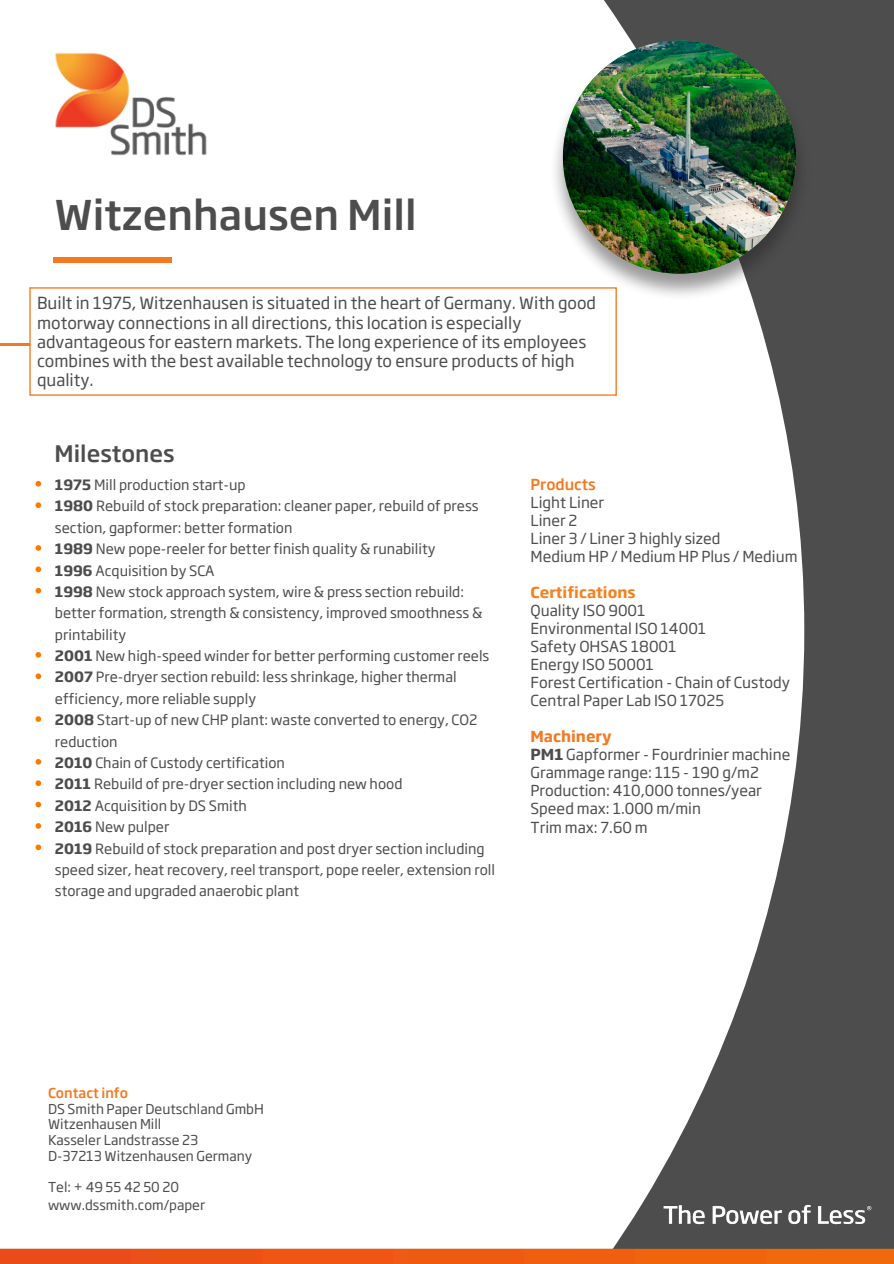
<style>
.page{position:relative;width:894px;height:1264px;background:#fff}
.page>*{position:absolute;margin:0;border:0;box-sizing:border-box;transform-origin:0 0}
.t1{font:500 40.5px "Soho Gothic Pro";color:#4d4d4d}
.t2{font:500 22.5px "Soho Gothic Pro";color:#4d4d4d}
.t3{font:16.5px/19.2px "Soho Gothic Pro";color:#4d4d4d}
.t4{font:15px/18px "Soho Gothic Pro";color:#4d4d4d}
.t5{font:14.1px/21.3px "Soho Gothic Pro";color:#4d4d4d}
.t6{font:13.5px "Soho Gothic Pro";color:#4d4d4d}
.t7{font:500 13.5px "Soho Gothic Pro";color:#f47920}
.s1{font-weight:700}
.s2{font-weight:500;color:#f47920}
.s3{font-weight:700;color:#f5821f}
.s4{font-weight:700;color:#f47920}
</style>
<div class="page">
<div style="left:172px;top:0;width:721px;height:1255px;background:#4d4d4d"></div>
<div style="left:0;top:0;width:804px;height:1240px;background:#fff"></div>
<hr style="left:0;top:343px;width:59px;height:2px;background:#f47920">
<div style="left:29px;top:287px;width:587px;height:109px;background:#fff"></div>
<img style="left:550px;top:40px;width:254px;height:260px">
<img style="left:562px;top:40px;width:234px;height:234px;border-radius:50%">
<div style="left:53px;top:256px;width:119px;height:6px;background:#f47920"></div>
<img style="left:48px;top:45px;width:167px;height:117px">
<img style="left:0;top:1240px;width:893px;height:23px">
<img style="left:656px;top:1197px;width:216px;height:34px">
<svg style="left:35px;top:481px;width:6px;height:5px"></svg>
<svg style="left:35px;top:502px;width:6px;height:6px"></svg>
<svg style="left:35px;top:545px;width:6px;height:5px"></svg>
<svg style="left:35px;top:566px;width:6px;height:6px"></svg>
<svg style="left:35px;top:588px;width:6px;height:5px"></svg>
<svg style="left:35px;top:652px;width:6px;height:5px"></svg>
<svg style="left:35px;top:673px;width:6px;height:6px"></svg>
<svg style="left:35px;top:716px;width:6px;height:5px"></svg>
<svg style="left:35px;top:759px;width:6px;height:5px"></svg>
<svg style="left:35px;top:780px;width:6px;height:6px"></svg>
<svg style="left:35px;top:801px;width:6px;height:6px"></svg>
<svg style="left:35px;top:823px;width:6px;height:5px"></svg>
<svg style="left:35px;top:844px;width:6px;height:6px"></svg>
<h1 class="t1" style="left:54px;top:182px;width:363px">Witzenhausen Mill</h1>
<p class="t3" style="left:37px;top:292px;width:560px">Built in 1975, Witzenhausen is situated in the heart of Germany. With good motorway connections in all directions, this location is especially advantageous for eastern markets. The long experience of its employees combines with the best available technology to ensure products of high quality.</p>
<p class="t2" style="left:54px;top:435px;width:122px">Milestones</p>
<p class="t5" style="left:55px;top:473px;width:192px"><span class="s1">1975</span> Mill production start-up</p>
<p class="t5" style="left:55px;top:494px;width:425px"><span class="s1">1980</span> Rebuild of stock preparation: cleaner paper, rebuild of press section, gapformer: better formation</p>
<p class="t5" style="left:55px;top:537px;width:382px"><span class="s1">1989</span> New pope-reeler for better finish quality &amp; runability</p>
<p class="t5" style="left:55px;top:558px;width:161px"><span class="s1">1996</span> Acquisition by SCA</p>
<p class="t5" style="left:55px;top:580px;width:429px"><span class="s1">1998</span> New stock approach system, wire &amp; press section rebuild: better formation, strength &amp; consistency, improved smoothness &amp; printability</p>
<h3 class="t5" style="left:55px;top:644px;width:436px"><span class="s1">2001</span> New high-speed winder for better performing customer reels</h3>
<h3 class="t5" style="left:55px;top:665px;width:403px"><span class="s1">2007</span> Pre-dryer section rebuild: less shrinkage, higher thermal efficiency, more reliable supply</h3>
<h3 class="t5" style="left:55px;top:708px;width:424px"><span class="s1">2008</span> Start-up of new CHP plant: waste converted to energy, CO2 reduction</h3>
<p class="t5" style="left:55px;top:751px;width:231px"><span class="s1">2010</span> Chain of Custody certification</p>
<p class="t5" style="left:55px;top:772px;width:349px"><span class="s1">2011</span> Rebuild of pre-dryer section including new hood</p>
<p class="t5" style="left:55px;top:793px;width:193px"><span class="s1">2012</span> Acquisition by DS Smith</p>
<p class="t5" style="left:55px;top:815px;width:116px"><span class="s1">2016</span> New pulper</p>
<p class="t5" style="left:55px;top:836px;width:441px"><span class="s1">2019</span> Rebuild of stock preparation and post dryer section including speed sizer, heat recovery, reel transport, pope reeler, extension roll storage and upgraded anaerobic plant</p>
<p class="t4" style="left:530px;top:474px;width:268px"><span class="s2">Products<br></span>Light Liner<br>Liner 2<br>Liner 3 / Liner 3 highly sized<br>Medium HP / Medium HP Plus / Medium</p>
<p class="t4" style="left:530px;top:582px;width:261px"><span class="s3">Certifications<br></span>Quality ISO 9001<br>Environmental ISO 14001<br>Safety OHSAS 18001<br>Energy ISO 50001<br>Forest Certification - Chain of Custody<br>Central Paper Lab ISO 17025</p>
<p class="t4" style="left:530px;top:726px;width:261px"><span class="s4">Machinery<br></span><span class="s1">PM1</span> Gapformer - Fourdrinier machine<br>Grammage range: 115 - 190 g/m2<br>Production: 410,000 tonnes/year<br>Speed max: 1.000 m/min<br>Trim max: 7.60 m</p>
<h3 class="t7" style="left:48px;top:1081px;width:81px">Contact info</h3>
<h2 class="t6" style="left:48px;top:1097px;width:217px">DS Smith Paper Deutschland GmbH</h2>
<p class="t6" style="left:48px;top:1113px;width:115px">Witzenhausen Mill</p>
<p class="t6" style="left:48px;top:1128px;width:151px">Kasseler Landstrasse 23</p>
<p class="t6" style="left:48px;top:1144px;width:206px">D-37213 Witzenhausen Germany</p>
<p class="t6" style="left:48px;top:1176px;width:132px">Tel: + 49 55 42 50 20</p>
<p class="t6" style="left:48px;top:1194px;width:158px">www.dssmith.com/paper</p>
</div>
